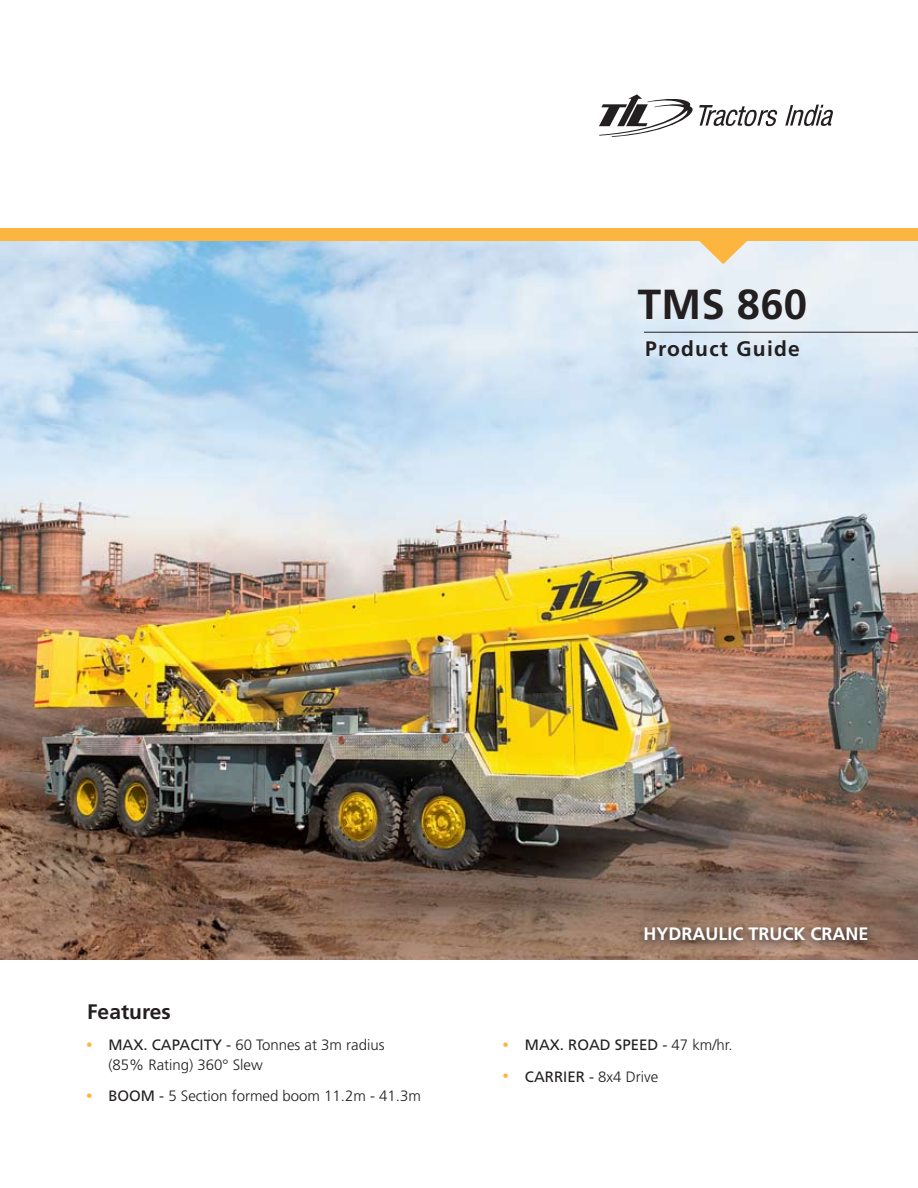
<style>
.page{position:relative;width:918px;height:1188px;background:#fff}
.page>*{position:absolute;margin:0;border:0;box-sizing:border-box;transform-origin:0 0}
.t1{font:700 42px "Frutiger";letter-spacing:.005em;color:#231f20}
.t2{font:700 21px "Frutiger";letter-spacing:.06em;color:#231f20}
.t3{font:700 21px "Frutiger";color:#231f20}
.t4{font:700 18px "Frutiger";color:#fff}
.t5{font:300 15px/19.5px "Frutiger";color:#231f20}
.t6{font:15px "Frutiger";color:#231f20}
.s1{font-weight:400}
.s2{font-weight:300}
</style>
<div class="page">
<img style="left:0;top:241px;width:918px;height:719px">
<div style="left:0;top:228px;width:918px;height:13px;background:#fcb53e"></div>
<svg style="left:698px;top:241px;width:50px;height:23px"></svg>
<hr style="left:644px;top:332px;width:274px;height:1px;background:#231f20">
<svg style="left:636px;top:920px;width:282px;height:40px;background:#90705f"></svg>
<svg style="left:599px;top:94px;width:178px;height:43px"></svg>
<svg style="left:785px;top:105px;width:48px;height:21px"></svg>
<h1 class="t1" style="left:638px;top:279px;width:171px">TMS 860</h1>
<h2 class="t2" style="left:645px;top:337px;width:156px">Product Guide</h2>
<h2 class="t3" style="left:87px;top:999px;width:85px">Features</h2>
<p class="t5" style="left:108px;top:1036px;width:278px;text-indent:-21px"><sup>■</sup> <span class="s1">MAX. CAPACITY -</span> 60 Tonnes at 3m radius (85% Rating) 360° Slew</p>
<p class="t5" style="left:87px;top:1086px;width:335px"><sup>■</sup> <span class="s1">BOOM -</span> 5 Section formed boom 11.2m - 41.3m</p>
<p class="t4" style="left:644px;top:923px;width:226px">HYDRAULIC TRUCK CRANE</p>
<p class="t6" style="left:504px;top:1036px;width:231px"><sup>■</sup> MAX. ROAD SPEED - <span class="s2">47 km/hr.</span></p>
<p class="t6" style="left:504px;top:1068px;width:156px"><sup>■</sup> CARRIER - <span class="s2">8x4 Drive</span></p>
</div>
